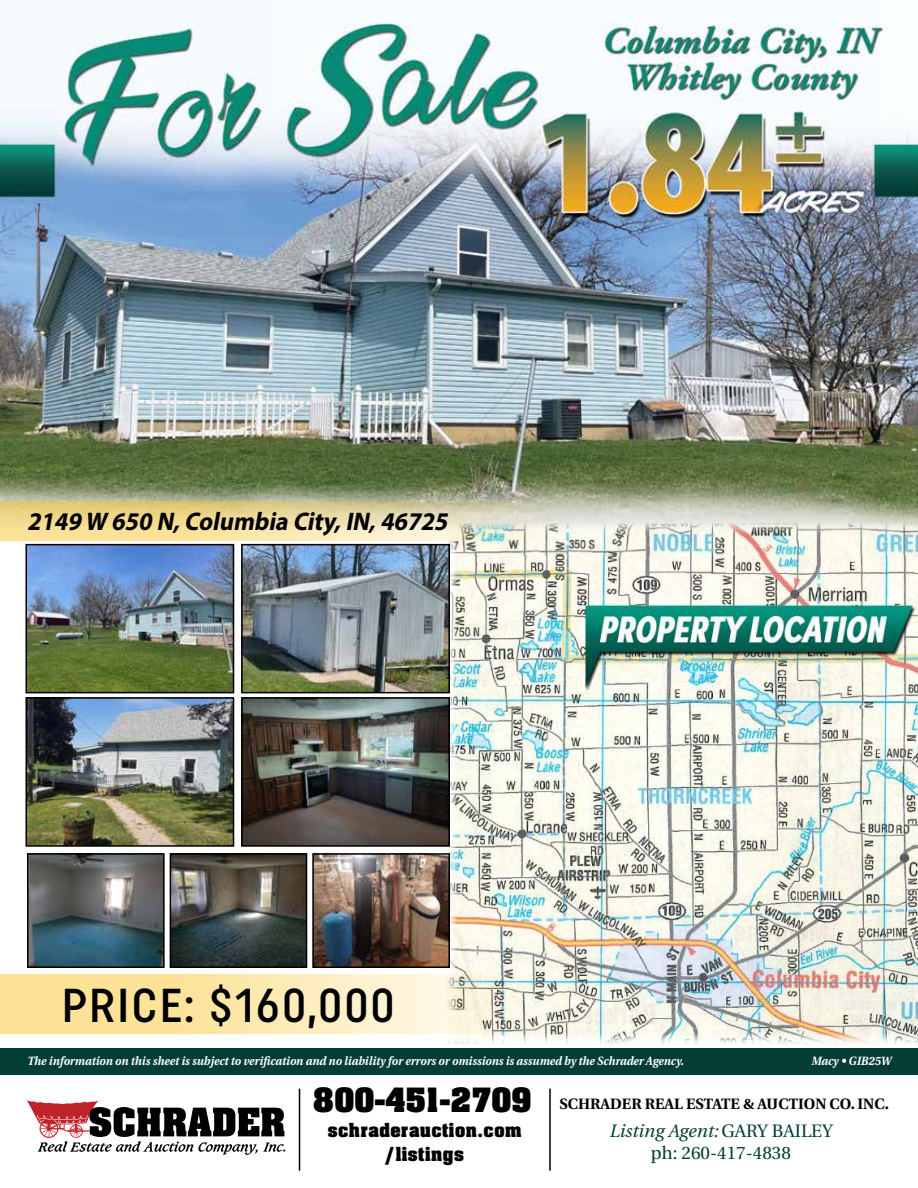
<style>
.page{position:relative;width:918px;height:1188px;background:#fff}
.page>*{position:absolute;margin:0;border:0;box-sizing:border-box;transform-origin:0 0}
.t1{font:500 47.55px "Uniform Condensed";letter-spacing:.04em;color:#000}
.t2{font:700 28.5px "Aachen";letter-spacing:.03em;color:#000}
.t3{font:italic 700 25.5px "Myriad Pro";color:#000;scale:.95 1}
.t4{font:18px/22.5px "Utopia";color:#033d35;text-align:center}
.t5{font:700 16.5px/24px "Aachen";letter-spacing:.03em;color:#000;text-align:center}
.t6{font:700 15px "Utopia";color:#000}
.t7{font:italic 700 12px "Utopia";color:#fff;scale:.93 1}
.s1{font-style:italic}
</style>
<div class="page">
<img style="left:444px;top:536px;width:474px;height:508px">
<img style="left:0;top:14px;width:918px;height:522px">
<div style="left:0;top:1048px;width:918px;height:27px;background:#033d35"></div>
<svg style="left:27px;top:1100px;width:258px;height:55px"></svg>
<hr style="left:299px;top:1089px;width:1px;height:82px;background:#000">
<hr style="left:549px;top:1089px;width:2px;height:82px;background:#000">
<svg style="left:0;top:974px;width:611px;height:60px;background:#f3e5b8"></svg>
<svg style="left:0;top:501px;width:640px;height:40px;background:#e6daa9"></svg>
<img style="left:244px;top:547px;width:203px;height:143px">
<div style="left:241px;top:544px;width:209px;height:149px;border:2px solid #000"></div>
<img style="left:29px;top:547px;width:202px;height:143px">
<div style="left:26px;top:544px;width:208px;height:149px;border:2px solid #000"></div>
<img style="left:244px;top:700px;width:203px;height:144px">
<div style="left:241px;top:697px;width:209px;height:150px;border:2px solid #000"></div>
<img style="left:29px;top:700px;width:202px;height:144px">
<div style="left:26px;top:697px;width:208px;height:150px;border:2px solid #000"></div>
<img style="left:315px;top:856px;width:132px;height:109px">
<div style="left:312px;top:853px;width:138px;height:115px;border:2px solid #000"></div>
<img style="left:30px;top:856px;width:132px;height:109px">
<div style="left:27px;top:853px;width:138px;height:115px;border:2px solid #000"></div>
<img style="left:173px;top:856px;width:131px;height:109px">
<div style="left:170px;top:853px;width:137px;height:115px;border:2px solid #000"></div>
<h3 class="t3" style="left:27px;top:505px;width:450px">2149 W 650 N,Columbia City,IN,46725</h3>
<h1 class="t1" style="left:62px;top:977px;width:334px">PRICE: $160,000</h1>
<p class="t7" style="left:27px;top:1054px;width:708px">The information on this sheet is subject to verification and no liability for errors or omissions is assumed by the Schrader Agency.</p>
<p class="t7" style="left:811px;top:1054px;width:87px">Macy • GIB25W</p>
<h2 class="t2" style="left:313px;top:1079px;width:220px">800-451-2709</h2>
<h3 class="t5" style="left:328px;top:1118px;width:195px">schraderauction.com /listings</h3>
<h3 class="t4" style="left:609px;top:1120px;width:225px"><span class="s1">Listing Agent:</span> GARY BAILEY ph: 260-417-4838</h3>
<p class="t6" style="left:559px;top:1095px;width:331px">SCHRADER REAL ESTATE &amp; AUCTION CO. INC.</p>
</div>
